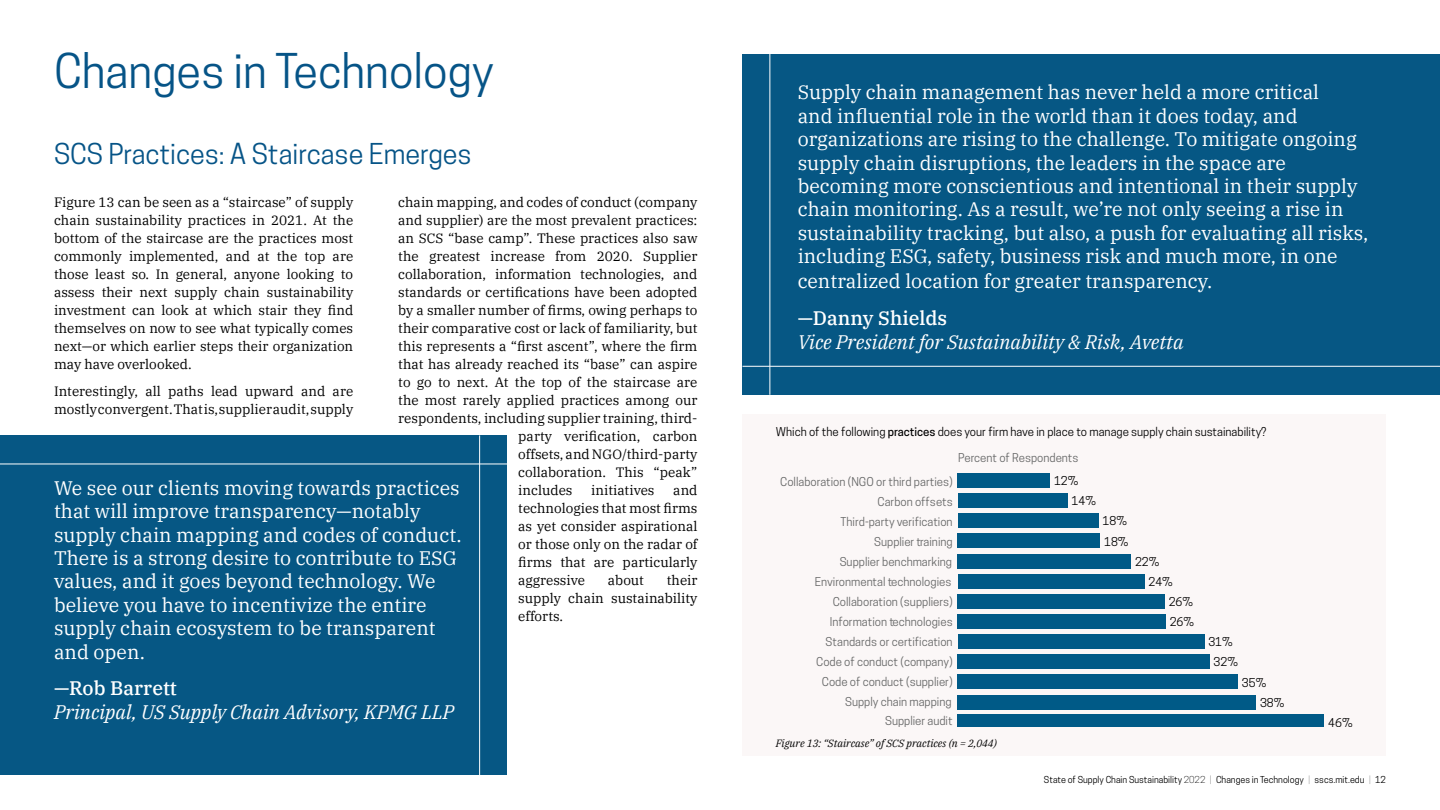
<style>
.page{position:relative;width:1440px;height:810px;background:#fff}
.page>*{position:absolute;margin:0;border:0;box-sizing:border-box;transform-origin:0 0}
.t1{font:45px "Cooper Hewitt";color:#065487}
.t2{font:27px "Cooper Hewitt";color:#065487}
.t3{font:19.5px/23.4px "IBM Plex Serif";color:#fff}
.t4{font:italic 19.5px "IBM Plex Serif";color:#fff}
.t5{font:500 19.5px "IBM Plex Serif";color:#fff}
.t6{font:13.5px/18px "IBM Plex Serif";color:#000;text-align:justify}
.t7{font:11.48px/20px "Cooper Hewitt";color:#666767;text-align:right}
.t8{font:11.48px/20.2px "Cooper Hewitt";color:#000}
.t9{font:italic 10.5px "IBM Plex Serif";color:#000}
.t10{font:9px "Cooper Hewitt";color:#000}
.s1{font-weight:500}
.s2{font-weight:300}
.s3{font-weight:100}
</style>
<div class="page">
<div style="left:742px;top:54px;width:698px;height:341px;background:#065784"></div>
<hr style="left:742px;top:366px;width:698px;height:1px;background:#fff">
<hr style="left:770px;top:36px;width:1px;height:359px;background:#fff">
<div style="left:742px;top:414px;width:644px;height:342px;background:#fbf7f7"></div>
<div style="left:0;top:435px;width:507px;height:340px;background:#065784"></div>
<hr style="left:0;top:464px;width:507px;height:1px;background:#fff">
<hr style="left:479px;top:435px;width:1px;height:359px;background:#fff">
<div style="left:958px;top:715px;width:366px;height:12px;background:#005a87"></div>
<div style="left:958px;top:695px;width:298px;height:15px;background:#005a87"></div>
<div style="left:958px;top:674px;width:280px;height:15px;background:#005a87"></div>
<div style="left:958px;top:654px;width:252px;height:15px;background:#005a87"></div>
<div style="left:958px;top:634px;width:246px;height:15px;background:#005a87"></div>
<div style="left:958px;top:614px;width:208px;height:15px;background:#005a87"></div>
<div style="left:958px;top:594px;width:207px;height:15px;background:#005a87"></div>
<div style="left:958px;top:574px;width:187px;height:15px;background:#005a87"></div>
<div style="left:958px;top:554px;width:173px;height:15px;background:#005a87"></div>
<div style="left:958px;top:533px;width:142px;height:15px;background:#005a87"></div>
<div style="left:958px;top:513px;width:141px;height:15px;background:#005a87"></div>
<div style="left:958px;top:493px;width:110px;height:15px;background:#005a87"></div>
<div style="left:958px;top:473px;width:92px;height:15px;background:#005a87"></div>
<h1 class="t1" style="left:54px;top:44px;width:441px">Changes in Technology</h1>
<h2 class="t2" style="left:54px;top:138px;width:419px">SCS Practices: A Staircase Emerges</h2>
<p class="t6" style="left:54px;top:192px;width:301px">Figure 13 can be seen as a “staircase” of supply chain sustainability practices in 2021. At the bottom of the staircase are the practices most commonly implemented, and at the top are those least so. In general, anyone looking to assess their next supply chain sustainability investment can look at which stair they find themselves on now to see what typically comes next—or which earlier steps their organization may have overlooked.</p>
<p class="t6" style="left:54px;top:381px;width:301px">Interestingly, all paths lead upward and are mostly convergent. That is, supplier audit, supply</p>
<p class="t6" style="left:398px;top:192px;width:301px">chain mapping, and codes of conduct (company</p>
<p class="t6" style="left:398px;top:210px;width:301px">and supplier) are the most prevalent practices:</p>
<p class="t6" style="left:398px;top:228px;width:301px">an SCS “base camp”. These practices also saw</p>
<p class="t6" style="left:398px;top:246px;width:301px">the greatest increase from 2020. Supplier</p>
<p class="t6" style="left:398px;top:264px;width:301px">collaboration, information technologies, and</p>
<p class="t6" style="left:398px;top:282px;width:301px">standards or certifications have been adopted</p>
<p class="t6" style="left:398px;top:300px;width:301px">by a smaller number of firms, owing perhaps to</p>
<p class="t6" style="left:398px;top:318px;width:301px">their comparative cost or lack of familiarity, but</p>
<p class="t6" style="left:398px;top:336px;width:301px">this represents a “first ascent”, where the firm</p>
<p class="t6" style="left:398px;top:354px;width:301px">that has already reached its “base” can aspire</p>
<p class="t6" style="left:398px;top:372px;width:301px">to go to next. At the top of the staircase are</p>
<p class="t6" style="left:398px;top:390px;width:301px">the most rarely applied practices among our</p>
<p class="t6" style="left:398px;top:408px;width:301px">respondents, including supplier training, third-</p>
<p class="t6" style="left:518px;top:426px;width:181px">party verification, carbon</p>
<p class="t6" style="left:518px;top:444px;width:181px">offsets, and NGO/third-party</p>
<p class="t6" style="left:518px;top:462px;width:181px">collaboration. This “peak”</p>
<p class="t6" style="left:518px;top:480px;width:56px">includes</p>
<p class="t6" style="left:591px;top:480px;width:65px">initiatives</p>
<p class="t3" style="left:54px;top:474px;width:409px">We see our clients moving towards practices that will improve transparency—notably supply chain mapping and codes of conduct.<br>There is a strong desire to contribute to ESG values, and it goes beyond technology. We believe you have to incentivize the entire supply chain ecosystem to be transparent and open.</p>
<h3 class="t5" style="left:54px;top:673px;width:124px">—Rob Barrett</h3>
<h3 class="t4" style="left:54px;top:697px;width:402px">Principal, US Supply Chain Advisory, KPMG LLP</h3>
<p class="t6" style="left:518px;top:480px;width:181px;text-indent:155px">and technologies that most firms as yet consider aspirational or those only on the radar of firms that are particularly aggressive</p>
<p class="t6" style="left:518px;top:570px;width:181px;text-indent:149px">their supply chain sustainability efforts.</p>
<p class="t6" style="left:608px;top:570px;width:38px">about</p>
<p class="t3" style="left:798px;top:79px;width:572px">Supply chain management has never held a more critical<br>and influential role in the world than it does today, and organizations are rising to the challenge. To mitigate ongoing supply chain disruptions, the leaders in the space are becoming more conscientious and intentional in their supply chain monitoring. As a result, we’re not only seeing a rise in sustainability tracking, but also, a push for evaluating all risks, including ESG, safety, business risk and much more, in one</p>
<h3 class="t3" style="left:798px;top:268px;width:416px">centralized location for greater transparency.</h3>
<h3 class="t5" style="left:798px;top:303px;width:151px">—Danny Shields</h3>
<h3 class="t4" style="left:798px;top:327px;width:387px">Vice President for Sustainability &amp; Risk, Avetta</h3>
<p class="t8" style="left:776px;top:422px;width:492px">Which of the following <span class="s1">practices</span> does your firm have in place to manage supply chain sustainability?</p>
<p class="t7" style="left:958px;top:448px;width:122px">Percent of Respondents</p>
<p class="t7" style="left:780px;top:472px;width:174px">Collaboration (NGO or third parties)<br>Carbon offsets<br>Third-party verification<br>Supplier training<br>Supplier benchmarking<br>Environmental technologies<br>Collaboration (suppliers)<br>Information technologies<br>Standards or certification<br>Code of conduct (company)<br>Code of conduct (supplier)<br>Supply chain mapping<br>Supplier audit</p>
<p class="t8" style="left:1072px;top:471px;width:26px;text-indent:-18px">12%<br>14%</p>
<p class="t8" style="left:1103px;top:511px;width:27px">18%<br>18%</p>
<p class="t8" style="left:1135px;top:551px;width:26px">22%</p>
<p class="t8" style="left:1149px;top:572px;width:26px">24%</p>
<p class="t8" style="left:1169px;top:592px;width:26px">26%</p>
<p class="t8" style="left:1170px;top:612px;width:26px">26%</p>
<p class="t8" style="left:1208px;top:632px;width:31px;text-align:center">31%<br>32%</p>
<p class="t8" style="left:1260px;top:672px;width:26px;text-indent:-18px">35%<br>38%</p>
<p class="t9" style="left:776px;top:735px;width:222px">Figure 13: “Staircase” of SCS practices (n = 2,044)</p>
<p class="t8" style="left:1328px;top:713px;width:26px">46%</p>
<p class="t10" style="left:1044px;top:774px;width:344px">State of Supply Chain Sustainability <span class="s2">2022</span> <span class="s3">|</span> Changes in Technology <span class="s3">|</span> sscs.mit.edu <span class="s3">|</span> 12</p>
</div>
